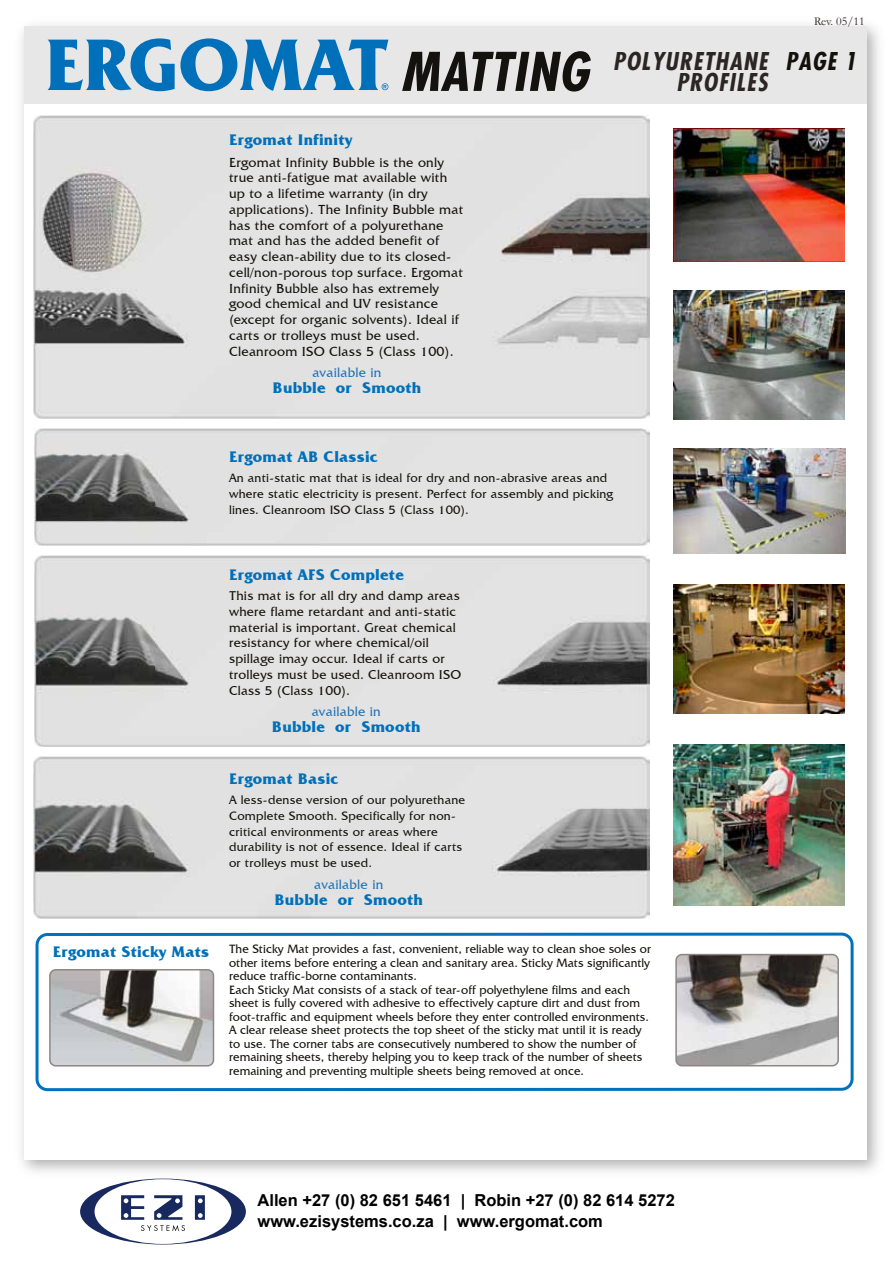
<style>
.page{position:relative;width:893px;height:1263px;background:#fff}
.page>*{position:absolute;margin:0;border:0;box-sizing:border-box;transform-origin:0 0}
.t1{font:700 74.25px "Friz Quadrata IT Cby BT";letter-spacing:-.015em;color:#0070ba}
.t2{font:italic 700 condensed 24px/21px "Futura";letter-spacing:.05em;color:#2b2523;text-align:right}
.t3{font:italic 700 condensed 24px "Futura";color:#13110c}
.t4{font:700 16.5px/21px "Arial";color:#000}
.t5{font:700 15.75px "Friz Quadrata IT Cby BT";letter-spacing:.015em;color:#0070ba}
.t6{font:13.5px/15.8px "Friz Quadrata IT Cby BT";letter-spacing:.015em;color:#13110c}
.t7{font:13.5px "Friz Quadrata IT Cby BT";letter-spacing:.015em;color:#1e71b8}
.t8{font:13.2px/15.8px "Friz Quadrata IT Cby BT";letter-spacing:.015em;color:#13110c}
.t9{font:12.3px/13.5px "Friz Quadrata IT Cby BT";color:#13110c}
.t10{font:12px "Garamond";color:#2b2523}
.s1{font-size:51.9px;color:#14120e}
</style>
<div class="page">
<div style="left:24px;top:26px;width:842px;height:78px;background:#e8e7e7"></div>
<svg style="left:382px;top:83px;width:6px;height:7px"></svg>
<div style="left:36px;top:932px;width:818px;height:159px;border:3px solid #0072bb;border-radius:11px"></div>
<img style="left:678px;top:954px;width:160px;height:112px">
<div style="left:675px;top:954px;width:164px;height:112px;border:2px solid #8d8685;border-radius:6px"></div>
<img style="left:52px;top:972px;width:161px;height:94px">
<div style="left:49px;top:969px;width:165px;height:97px;border:2px solid #8d8685;border-radius:6px"></div>
<img style="left:674px;top:291px;width:171px;height:128px">
<img style="left:674px;top:449px;width:171px;height:105px">
<img style="left:674px;top:744px;width:171px;height:162px">
<img style="left:674px;top:129px;width:171px;height:132px">
<img style="left:673px;top:584px;width:172px;height:129px">
<img style="left:34px;top:428px;width:615px;height:118px">
<img style="left:34px;top:555px;width:615px;height:191px">
<img style="left:34px;top:116px;width:615px;height:302px">
<img style="left:34px;top:756px;width:615px;height:163px">
<svg style="left:80px;top:1178px;width:166px;height:66px"></svg>
<h1 class="t1" style="left:44px;top:19px;width:346px">ERGOMAT</h1>
<p class="t10" style="left:814px;top:13px;width:52px">Rev. 05/11</p>
<h2 class="t2" style="left:401px;top:50px;width:368px"><span class="s1">MATTING</span> POLYURETHANE<br>PROFILES</h2>
<h2 class="t3" style="left:785px;top:46px;width:72px">PAGE 1</h2>
<p class="t5" style="left:229px;top:130px;width:125px">Ergomat Infinity</p>
<p class="t6" style="left:229px;top:154px;width:236px">Ergomat Infinity Bubble is the only true anti-fatigue mat available with up to a lifetime warranty (in dry applications). The Infinity Bubble mat has the comfort of a polyurethane mat and has the added benefit of easy clean-ability due to its closed&shy;cell/non-porous top surface. Ergomat Infinity Bubble also has extremely good chemical and UV resistance (except for organic solvents). Ideal if carts or trolleys must be used.<br>Cleanroom ISO Class 5 (Class 100).</p>
<p class="t7" style="left:312px;top:364px;width:71px">available in</p>
<p class="t5" style="left:273px;top:378px;width:150px">Bubble or Smooth</p>
<p class="t5" style="left:229px;top:447px;width:150px">Ergomat AB Classic</p>
<p class="t9" style="left:229px;top:470px;width:386px;line-height:15.8px">An anti-static mat that is ideal for dry and non-abrasive areas and where static electricity is present. Perfect for assembly and picking lines. Cleanroom ISO Class 5 (Class 100).</p>
<p class="t5" style="left:229px;top:565px;width:176px">Ergomat AFS Complete</p>
<p class="t8" style="left:229px;top:587px;width:234px">This mat is for all dry and damp areas where flame retardant and anti-static material is important. Great chemical resistancy for where chemical/oil spillage imay occur. Ideal if carts or trolleys must be used. Cleanroom ISO Class 5 (Class 100).</p>
<p class="t7" style="left:312px;top:703px;width:71px">available in</p>
<p class="t5" style="left:272px;top:717px;width:150px">Bubble or Smooth</p>
<p class="t5" style="left:53px;top:942px;width:158px">Ergomat Sticky Mats</p>
<p class="t5" style="left:229px;top:769px;width:111px">Ergomat Basic</p>
<p class="t9" style="left:229px;top:792px;width:238px;line-height:15.8px">A less-dense version of our polyurethane Complete Smooth. Specifically for non&shy;critical environments or areas where durability is not of essence. Ideal if carts or trolleys must be used.</p>
<p class="t7" style="left:314px;top:876px;width:71px">available in</p>
<p class="t5" style="left:274px;top:889px;width:150px">Bubble or Smooth</p>
<p class="t9" style="left:229px;top:942px;width:423px">The Sticky Mat provides a fast, convenient, reliable way to clean shoe soles or other items before entering a clean and sanitary area. Sticky Mats significantly reduce traffic-borne contaminants.<br>Each Sticky Mat consists of a stack of tear-off polyethylene films and each sheet is fully covered with adhesive to effectively capture dirt and dust from foot-traffic and equipment wheels before they enter controlled environments.<br>A clear release sheet protects the top sheet of the sticky mat until it is ready to use. The corner tabs are consecutively numbered to show the number of remaining sheets, thereby helping you to keep track of the number of sheets remaining and preventing multiple sheets being removed at once.</p>
<h3 class="t4" style="left:257px;top:1190px;width:419px">Allen +27 (0) 82 651 5461 | Robin +27 (0) 82 614 5272 www.ezisystems.co.za | www.ergomat.com</h3>
</div>
